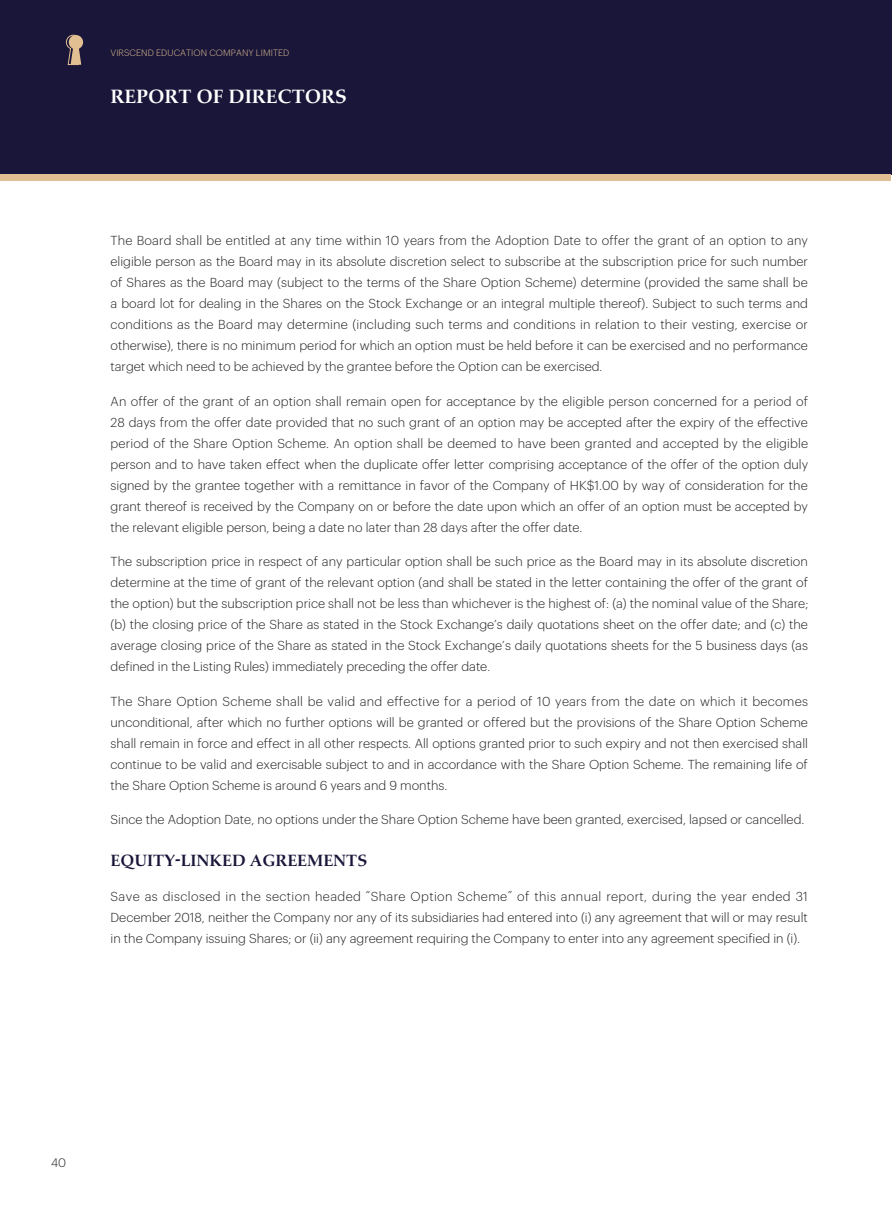
<style>
.page{position:relative;width:893px;height:1212px;background:#fff}
.page>*{position:absolute;margin:0;border:0;box-sizing:border-box;transform-origin:0 0}
.t1{font:700 19.5px "Aldus Nova Pro";color:#fff}
._3__標題{font:700 16.5px "Aldus Nova Pro";color:#191639}
._1__內文{font:300 12.75px/21px "Graphik";color:#231f20;text-align:justify}
.t2{font:300 12px "Graphik";color:#231f20}
.t3{font:300 9px "Graphik";letter-spacing:.005em;color:#e2bf93}
</style>
<div class="page">
<div style="left:0;top:0;width:892px;height:174px;background:#191639"></div>
<svg style="left:66px;top:35px;width:17px;height:30px"></svg>
<div style="left:0;top:174px;width:891px;height:7px;background:#e2bf93"></div>
<p class="t3" style="left:111px;top:46px;width:180px">VIRSCEND EDUCATION COMPANY LIMITED</p>
<h1 class="t1" style="left:111px;top:85px;width:238px">REPORT OF DIRECTORS</h1>
<p class="_1__內文" style="left:111px;top:229px;width:699px">The Board shall be entitled at any time within 10 years from the Adoption Date to offer the grant of an option to any eligible person as the Board may in its absolute discretion select to subscribe at the subscription price for such number of Shares as the Board may (subject to the terms of the Share Option Scheme) determine (provided the same shall be a board lot for dealing in the Shares on the Stock Exchange or an integral multiple thereof). Subject to such terms and conditions as the Board may determine (including such terms and conditions in relation to their vesting, exercise or otherwise), there is no minimum period for which an option must be held before it can be exercised and no performance target which need to be achieved by the grantee before the Option can be exercised.</p>
<p class="_1__內文" style="left:111px;top:389px;width:699px">An offer of the grant of an option shall remain open for acceptance by the eligible person concerned for a period of 28 days from the offer date provided that no such grant of an option may be accepted after the expiry of the effective period of the Share Option Scheme. An option shall be deemed to have been granted and accepted by the eligible person and to have taken effect when the duplicate offer letter comprising acceptance of the offer of the option duly signed by the grantee together with a remittance in favor of the Company of HK$1.00 by way of consideration for the grant thereof is received by the Company on or before the date upon which an offer of an option must be accepted by the relevant eligible person, being a date no later than 28 days after the offer date.</p>
<p class="_1__內文" style="left:111px;top:550px;width:699px">The subscription price in respect of any particular option shall be such price as the Board may in its absolute discretion determine at the time of grant of the relevant option (and shall be stated in the letter containing the offer of the grant of the option) but the subscription price shall not be less than whichever is the highest of: (a) the nominal value of the Share; (b) the closing price of the Share as stated in the Stock Exchange’s daily quotations sheet on the offer date; and (c) the average closing price of the Share as stated in the Stock Exchange’s daily quotations sheets for the 5 business days (as defined in the Listing Rules) immediately preceding the offer date.</p>
<p class="_1__內文" style="left:111px;top:689px;width:699px">The Share Option Scheme shall be valid and effective for a period of 10 years from the date on which it becomes unconditional, after which no further options will be granted or offered but the provisions of the Share Option Scheme shall remain in force and effect in all other respects. All options granted prior to such expiry and not then exercised shall continue to be valid and exercisable subject to and in accordance with the Share Option Scheme. The remaining life of the Share Option Scheme is around 6 years and 9 months.</p>
<p class="_1__內文" style="left:111px;top:808px;width:695px">Since the Adoption Date, no options under the Share Option Scheme have been granted, exercised, lapsed or cancelled.</p>
<p class="_3__標題" style="left:111px;top:851px;width:258px">EQUITY-LINKED AGREEMENTS</p>
<p class="_1__內文" style="left:111px;top:884px;width:699px">Save as disclosed in the section headed “Share Option Scheme” of this annual report, during the year ended 31<br>December 2018, neither the Company nor any of its subsidiaries had entered into (i) any agreement that will or may result in the Company issuing Shares; or (ii) any agreement requiring the Company to enter into any agreement specified in (i).</p>
<p class="t2" style="left:51px;top:1154px;width:17px">40</p>
</div>
